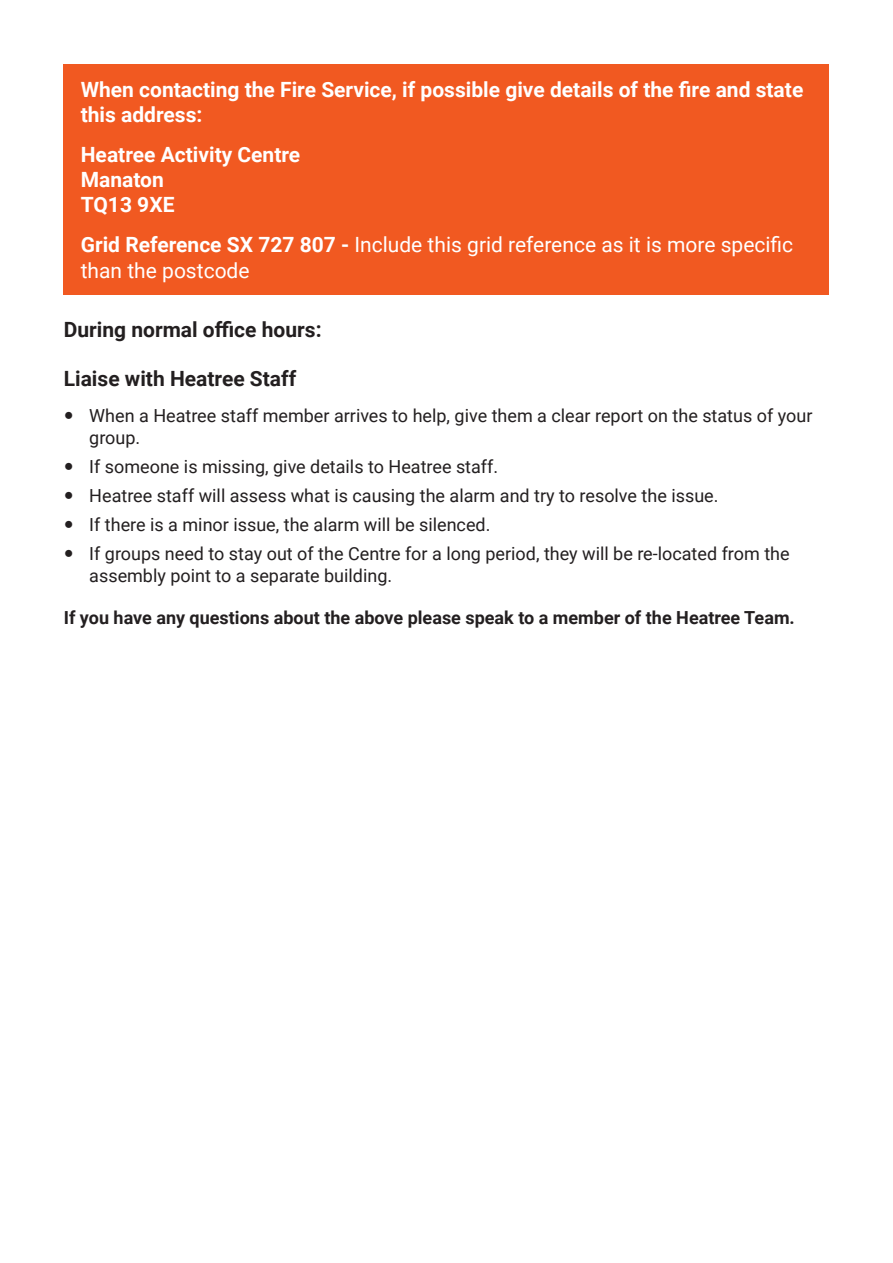
<style>
.page{position:relative;width:893px;height:1263px;background:#fff}
.page>*{position:absolute;margin:0;border:0;box-sizing:border-box;transform-origin:0 0}
.Body{font:700 21px/25.2px "Roboto";color:#fff}
.Body-2{font:21px/25.2px "Roboto";color:#fff}
._03_Heading{font:700 21px "Roboto";color:#231f20}
.t1{font:18px/21.6px "Roboto";color:#231f20}
.t2{font:700 18px "Roboto";color:#231f20}
.s1{font-weight:700}
</style>
<div class="page">
<div style="left:64px;top:64px;width:765px;height:231px;background:#f15921"></div>
<p class="Body" style="left:81px;top:76px;width:724px">When contacting the Fire Service, if possible give details of the fire and state this address:</p>
<p class="Body" style="left:81px;top:141px;width:221px">Heatree Activity Centre<br>Manaton<br>TQ13 9XE</p>
<p class="Body-2" style="left:81px;top:231px;width:714px"><span class="s1">Grid Reference SX 727 807 -</span> Include this grid reference as it is more specific than the postcode</p>
<p class="_03_Heading" style="left:64px;top:315px;width:259px">During normal office hours:</p>
<p class="_03_Heading" style="left:64px;top:364px;width:234px">Liaise with Heatree Staff</p>
<p class="t1" style="left:89px;top:404px;width:725px">When a Heatree staff member arrives to help, give them a clear report on the status of your group.</p>
<p class="t1" style="left:89px;top:455px;width:410px">If someone is missing, give details to Heatree staff.</p>
<p class="t1" style="left:89px;top:484px;width:631px">Heatree staff will assess what is causing the alarm and try to resolve the issue.</p>
<p class="t1" style="left:89px;top:513px;width:403px">If there is a minor issue, the alarm will be silenced.</p>
<p class="t1" style="left:89px;top:542px;width:702px">If groups need to stay out of the Centre for a long period, they will be re-located from the assembly point to a separate building.</p>
<p class="t2" style="left:64px;top:605px;width:732px">If you have any questions about the above please speak to a member of the Heatree Team.</p>
</div>
